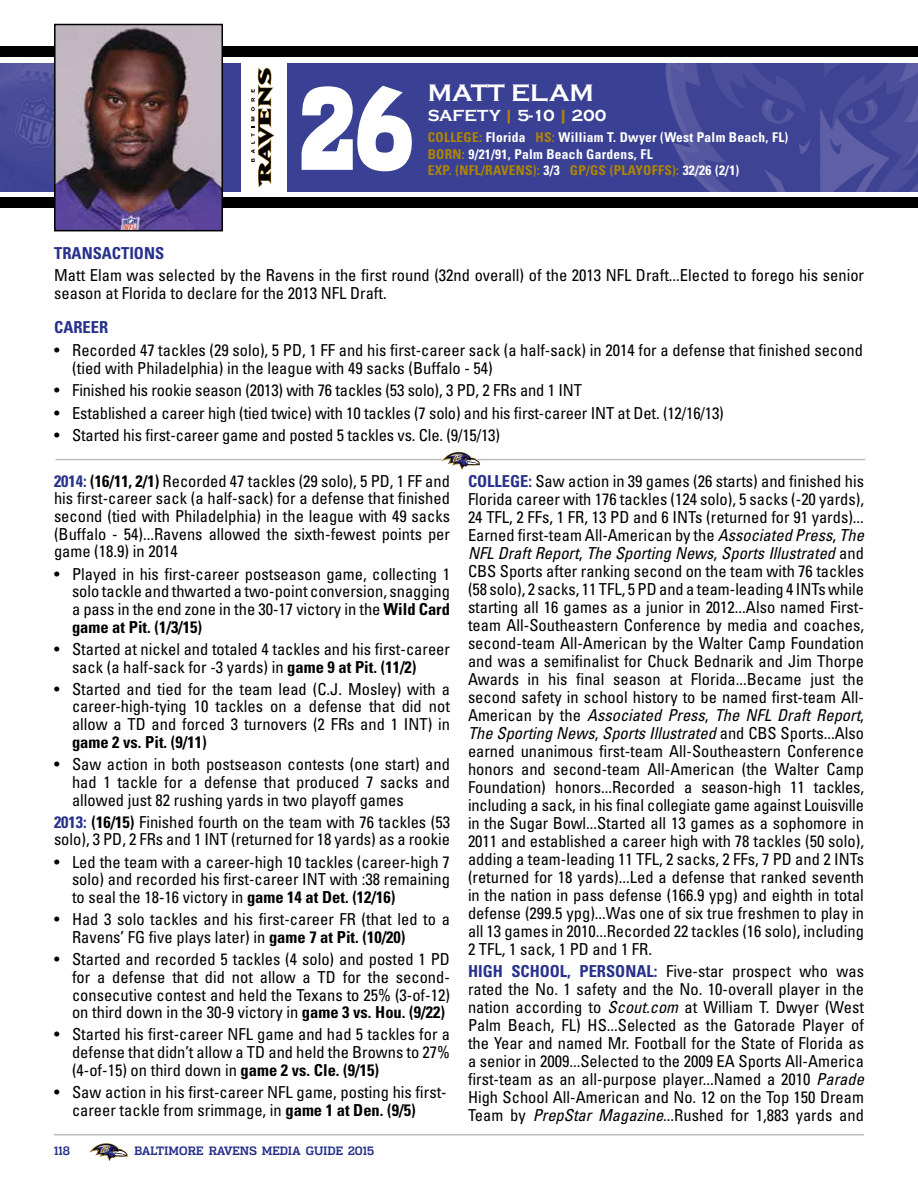
<style>
.page{position:relative;width:918px;height:1188px;background:#fff}
.page>*{position:absolute;margin:0;border:0;box-sizing:border-box;transform-origin:0 0}
.t1{font:700 112.5px "Endzone";color:#fff;scale:.79 1}
.t2{font:700 24.6px "Copperplate Gothic";color:#fff}
.t3{font:condensed 16.5px/18px "Univers LT Std";color:#000;text-align:justify}
.t4{font:700 condensed 16.5px "Univers LT Std";color:#27318b}
.t5{font:700 condensed 16.5px "Univers LT Std";color:#000}
.t6{font:700 16.5px "Copperplate Gothic";color:#fff}
.t7{font:700 condensed 13.5px/16.5px "Univers LT Std";letter-spacing:.02em;color:#fff}
.t8{font:700 condensed 13.5px "Univers LT Std";letter-spacing:.02em;color:#ad8505}
.t9{font:12px "Endzone";color:#27318b}
.s1{color:#ad8505}
.s2{color:#fff}
.s3{font-weight:700;color:#27318b}
.s4{font-weight:700}
.s5{font-style:italic}
</style>
<div class="page">
<hr style="left:54px;top:1134px;width:810px;height:2px;background:#bcbec0">
<svg style="left:89px;top:1143px;width:39px;height:18px"></svg>
<hr style="left:55px;top:459px;width:810px;height:1px;background:#bcbec0">
<svg style="left:440px;top:451px;width:41px;height:19px"></svg>
<div style="left:0;top:46px;width:918px;height:11px;background:#000"></div>
<div style="left:0;top:197px;width:918px;height:11px;background:#000"></div>
<img style="left:0;top:64px;width:918px;height:127px">
<svg style="left:300px;top:84px;width:113px;height:89px"></svg>
<div style="left:241px;top:60px;width:45px;height:135px;background:#fff"></div>
<svg style="left:251px;top:68px;width:24px;height:120px"></svg>
<img style="left:57px;top:27px;width:163px;height:201px">
<div style="left:54px;top:24px;width:169px;height:207px;border:2px solid #000"></div>
<h1 class="t1" style="left:299px;top:64px;width:148px">26</h1>
<h2 class="t2" style="left:428px;top:80px;width:168px">MATT ELAM</h2>
<p class="t6" style="left:428px;top:106px;width:180px">SAFETY <span class="s1">|</span> 5-10 <span class="s1">|</span> 200</p>
<p class="t7" style="left:428px;top:129px;width:362px"><span class="s1">COLLEGE:</span> Florida <span class="s1">HS:</span> William T. Dwyer (West Palm Beach, FL)<br><span class="s1">BORN:</span> 9/21/91, Palm Beach Gardens, FL</p>
<p class="t8" style="left:428px;top:162px;width:313px">EXP. (NFL/RAVENS): <span class="s2">3/3</span> GP/GS (PLAYOFFS): <span class="s2">32/26 (2/1)</span></p>
<p class="t4" style="left:54px;top:243px;width:112px">TRANSACTIONS</p>
<p class="t3" style="left:54px;top:266px;width:811px">Matt Elam was selected by the Ravens in the first round (32nd overall) of the 2013 NFL Draft...Elected to forego his senior season at Florida to declare for the 2013 NFL Draft.</p>
<p class="t4" style="left:54px;top:317px;width:56px">CAREER</p>
<p class="t3" style="left:72px;top:341px;width:792px;text-indent:-18px">• Recorded 47 tackles (29 solo), 5 PD, 1 FF and his first-career sack (a half-sack) in 2014 for a defense that finished second (tied with Philadelphia) in the league with 49 sacks (Buffalo - 54)</p>
<p class="t3" style="left:54px;top:381px;width:529px">• Finished his rookie season (2013) with 76 tackles (53 solo), 3 PD, 2 FRs and 1 INT</p>
<p class="t3" style="left:54px;top:404px;width:671px">• Established a career high (tied twice) with 10 tackles (7 solo) and his first-career INT at Det. (12/16/13)</p>
<p class="t3" style="left:54px;top:426px;width:447px">• Started his first-career game and posted 5 tackles vs. Cle. (9/15/13)</p>
<p class="t3" style="left:54px;top:472px;width:398px"><span class="s3">2014:</span> <span class="s4">(16/11, 2/1)</span> Recorded 47 tackles (29 solo), 5 PD, 1 FF and his first-career sack (a half-sack) for a defense that finished second (tied with Philadelphia) in the league with 49 sacks (Buffalo - 54)...Ravens allowed the sixth-fewest points per game (18.9) in 2014</p>
<p class="t3" style="left:72px;top:565px;width:380px;text-indent:-18px">• Played in his first-career postseason game, collecting 1 solo tackle and thwarted a two-point conversion, snagging a pass in the end zone in the 30-17 victory in the <span class="s4">Wild Card game at Pit. (1/3/15)</span></p>
<p class="t3" style="left:72px;top:640px;width:380px;text-indent:-18px">• Started at nickel and totaled 4 tackles and his first-career sack (a half-sack for -3 yards) in <span class="s4">game 9 at Pit. (11/2)</span></p>
<p class="t3" style="left:72px;top:680px;width:379px;text-indent:-18px">• Started and tied for the team lead (C.J. Mosley) with a career-high-tying 10 tackles on a defense that did not allow a TD and forced 3 turnovers (2 FRs and 1 INT) in</p>
<p class="t5" style="left:72px;top:732px;width:136px">game 2 vs. Pit. (9/11)</p>
<p class="t3" style="left:72px;top:755px;width:379px;text-indent:-18px">• Saw action in both postseason contests (one start) and had 1 tackle for a defense that produced 7 sacks and allowed just 82 rushing yards in two playoff games</p>
<p class="t3" style="left:54px;top:813px;width:398px"><span class="s3">2013:</span> <span class="s4">(16/15)</span> Finished fourth on the team with 76 tackles (53 solo), 3 PD, 2 FRs and 1 INT (returned for 18 yards) as a rookie</p>
<p class="t3" style="left:72px;top:853px;width:379px;text-indent:-18px">• Led the team with a career-high 10 tackles (career-high 7 solo) and recorded his first-career INT with :38 remaining to seal the 18-16 victory in <span class="s4">game 14 at Det. (12/16)</span></p>
<p class="t3" style="left:72px;top:910px;width:380px;text-indent:-18px">• Had 3 solo tackles and his first-career FR (that led to a<br>Ravens’ FG five plays later) in <span class="s4">game 7 at Pit. (10/20)</span></p>
<p class="t3" style="left:72px;top:950px;width:380px;text-indent:-18px">• Started and recorded 5 tackles (4 solo) and posted 1 PD for a defense that did not allow a TD for the second&shy;consecutive contest and held the Texans to 25% (3-of-12) on third down in the 30-9 victory in <span class="s4">game 3 vs. Hou. (9/22)</span></p>
<p class="t3" style="left:72px;top:1026px;width:380px;text-indent:-18px">• Started his first-career NFL game and had 5 tackles for a defense that didn’t allow a TD and held the Browns to 27% (4-of-15) on third down in <span class="s4">game 2 vs. Cle. (9/15)</span></p>
<p class="t3" style="left:72px;top:1083px;width:376px;text-indent:-18px">• Saw action in his first-career NFL game, posting his first&shy;career tackle from srimmage, in <span class="s4">game 1 at Den. (9/5)</span></p>
<p class="t3" style="left:468px;top:472px;width:398px"><span class="s3">COLLEGE:</span> Saw action in 39 games (26 starts) and finished his Florida career with 176 tackles (124 solo), 5 sacks (-20 yards), 24 TFL, 2 FFs, 1 FR, 13 PD and 6 INTs (returned for 91 yards)...<br>Earned first-team All-American by the <span class="s5">Associated Press</span>, <span class="s5">The NFL Draft Report</span>, <span class="s5">The Sporting News</span>, <span class="s5">Sports Illustrated</span> and CBS Sports after ranking second on the team with 76 tackles (58 solo), 2 sacks, 11 TFL, 5 PD and a team-leading 4 INTs while starting all 16 games as a junior in 2012...Also named First&shy;team All-Southeastern Conference by media and coaches, second-team All-American by the Walter Camp Foundation and was a semifinalist for Chuck Bednarik and Jim Thorpe Awards in his final season at Florida...Became just the second safety in school history to be named first-team All-American by the <span class="s5">Associated Press</span>, <span class="s5">The NFL Draft Report</span>, <span class="s5">The Sporting News</span>, <span class="s5">Sports Illustrated</span> and CBS Sports...Also earned unanimous first-team All-Southeastern Conference honors and second-team All-American (the Walter Camp Foundation) honors...Recorded a season-high 11 tackles, including a sack, in his final collegiate game against Louisville in the Sugar Bowl...Started all 13 games as a sophomore in 2011 and established a career high with 78 tackles (50 solo), adding a team-leading 11 TFL, 2 sacks, 2 FFs, 7 PD and 2 INTs (returned for 18 yards)...Led a defense that ranked seventh in the nation in pass defense (166.9 ypg) and eighth in total defense (299.5 ypg)...Was one of six true freshmen to play in all 13 games in 2010...Recorded 22 tackles (16 solo), including 2 TFL, 1 sack, 1 PD and 1 FR.</p>
<p class="t3" style="left:468px;top:962px;width:398px"><span class="s3">HIGH SCHOOL, PERSONAL:</span> Five-star prospect who was rated the No. 1 safety and the No. 10-overall player in the nation according to <span class="s5">Scout.com</span> at William T. Dwyer (West Palm Beach, FL) HS...Selected as the Gatorade Player of the Year and named Mr. Football for the State of Florida as a senior in 2009...Selected to the 2009 EA Sports All-America first-team as an all-purpose player...Named a 2010 <span class="s5">Parade </span>High School All-American and No. 12 on the Top 150 Dream Team by <span class="s5">PrepStar Magazine</span>...Rushed for 1,883 yards and</p>
<p class="t9" style="left:54px;top:1144px;width:18px">118</p>
<p class="t9" style="left:134px;top:1144px;width:241px">BALTIMORE RAVENS MEDIA GUIDE 2015</p>
</div>
